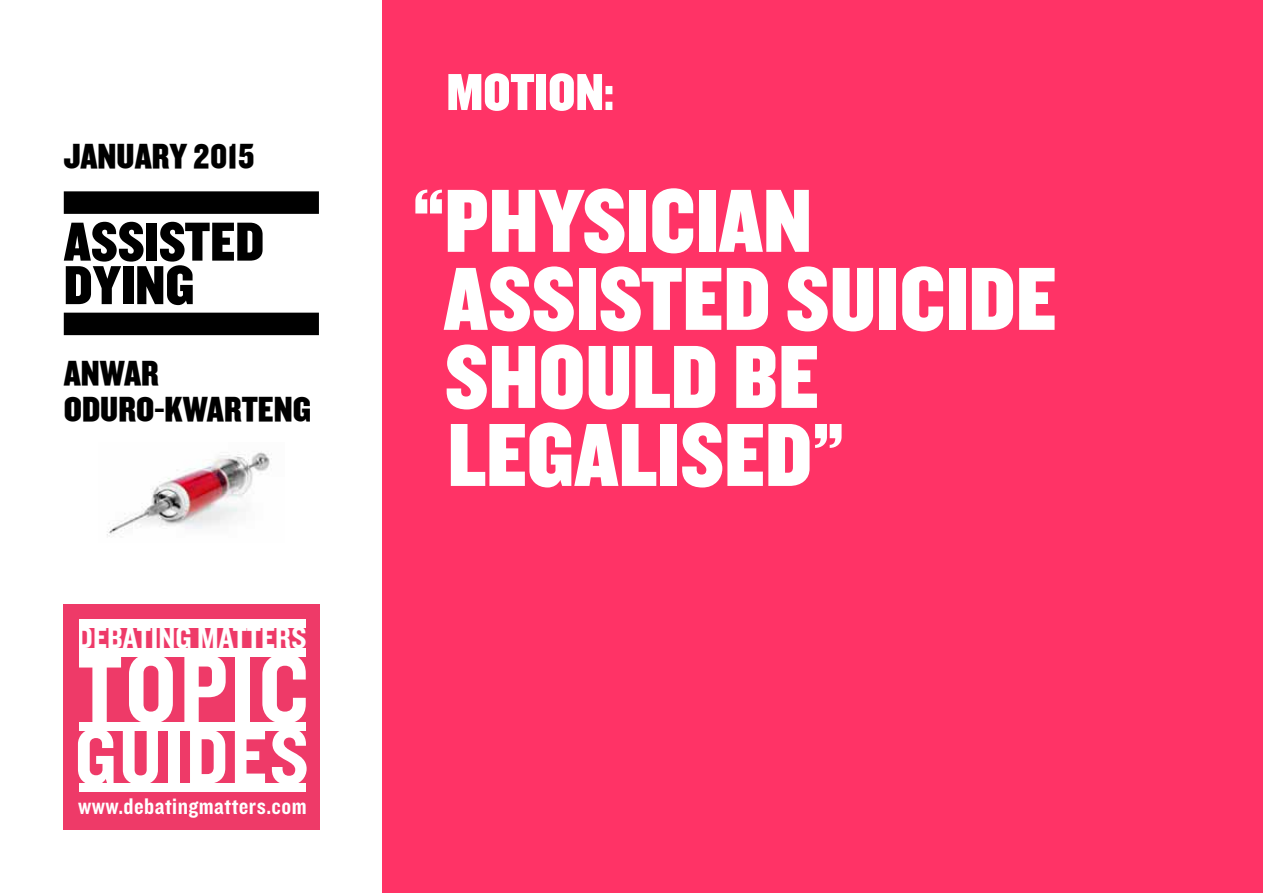
<style>
.page{position:relative;width:1263px;height:893px;background:#fff}
.page>*{position:absolute;margin:0;border:0;box-sizing:border-box;transform-origin:0 0}
.t1{font:100.2px "Knockout HTF50 Welterweight";letter-spacing:.025em;color:#fff}
.t2{font:99.75px "Knockout HTF50 Welterweight";letter-spacing:.025em;color:#fff}
.t3{font:93px/78px "Knockout HTF70 Full Welterwt";color:#fff}
.t4{font:81.3px "Knockout HTF50 Welterweight";letter-spacing:.03em;color:#fff}
.t5{font:81px "Knockout HTF50 Welterweight";letter-spacing:.03em;color:#fff}
.t6{font:57px/43.5px "Knockout HTF70 Full Welterwt";color:#000}
.t7{font:54px "Knockout HTF70 Full Welterwt";color:#fff}
.t8{font:36px/36px "Knockout HTF70 Full Welterwt";color:#000}
.t9{font:31.35px "Knockout HTF50 Welterweight";color:#fff}
.t10{font:23.55px "Knockout HTF50 Welterweight";letter-spacing:.02em;color:#fff}
</style>
<div class="page">
<div style="left:383px;top:0;width:880px;height:893px;background:#f36"></div>
<div style="left:64px;top:604px;width:256px;height:225px;background:#ee3a68"></div>
<div style="left:78px;top:619px;width:228px;height:9px;background:#fff"></div>
<div style="left:78px;top:648px;width:227px;height:9px;background:#fff"></div>
<div style="left:78px;top:783px;width:227px;height:9px;background:#fff"></div>
<div style="left:78px;top:722px;width:227px;height:8px;background:#fff"></div>
<img style="left:107px;top:451px;width:165px;height:85px">
<div style="left:64px;top:191px;width:255px;height:23px;background:#000"></div>
<div style="left:64px;top:313px;width:255px;height:22px;background:#000"></div>
<p class="t8" style="left:64px;top:139px;width:192px">JANUARY 2015</p>
<p class="t6" style="left:64px;top:222px;width:202px">ASSISTED<br>DYING</p>
<p class="t8" style="left:64px;top:356px;width:249px">AN WAR<br>ODURO-KWARTENG</p>
<p class="t9" style="left:77px;top:621px;width:231px">DEBATING MATTERS</p>
<p class="t1" style="left:77px;top:637px;width:233px">TOPIC</p>
<p class="t9" style="left:77px;top:644px;width:230px">DEBATING MATTERS</p>
<p class="t2" style="left:77px;top:659px;width:232px">TOPIC</p>
<p class="t5" style="left:75px;top:736px;width:235px">GUIDES</p>
<p class="t4" style="left:75px;top:714px;width:236px">GUIDES</p>
<p class="t10" style="left:78px;top:794px;width:230px">www.debatingmatters.com</p>
<p class="t7" style="left:446px;top:64px;width:169px">MOTION:</p>
<p class="t3" style="left:444px;top:185px;width:615px;text-indent:-31px">“PHYSICIAN<br>ASSISTED SUICIDE<br>SHOULD BE<br>LEGALISED”</p>
</div>
